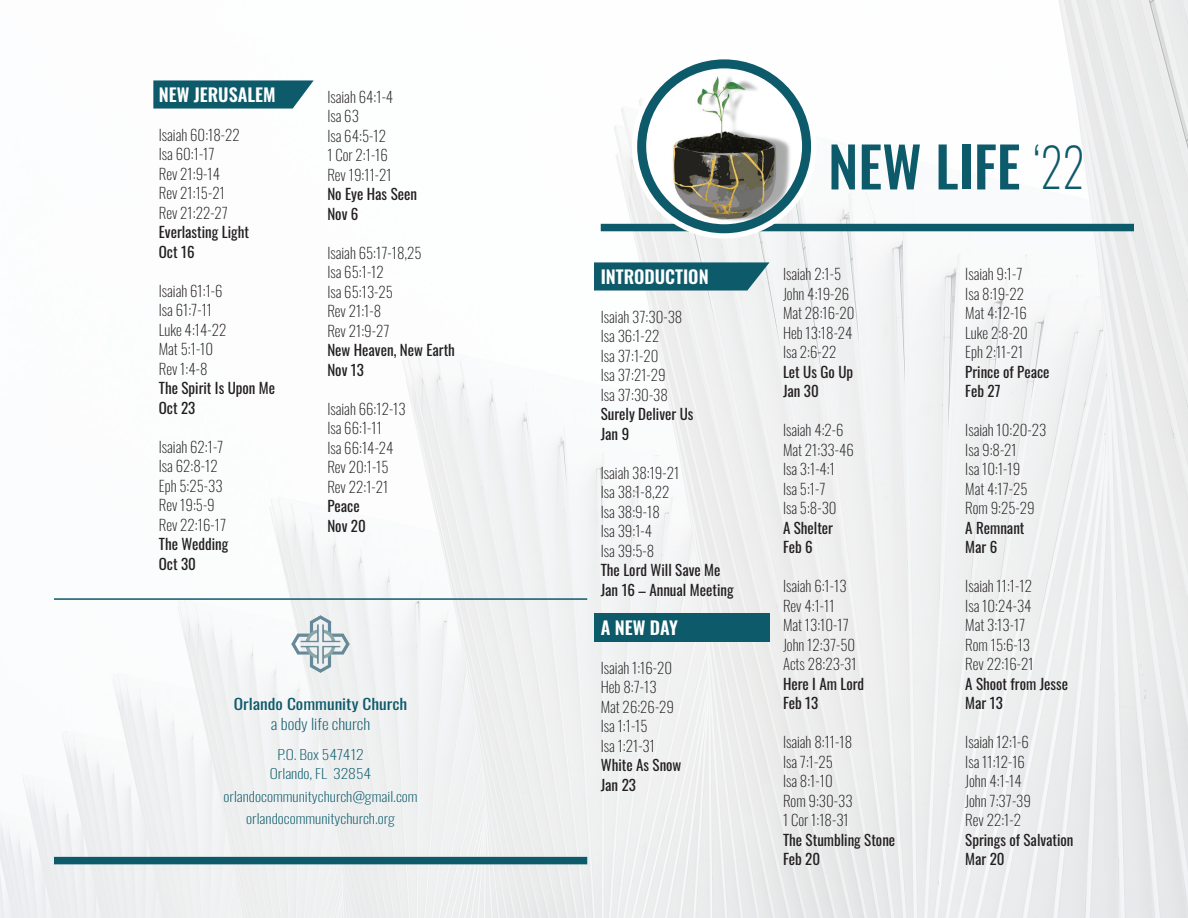
<style>
.page{position:relative;width:1188px;height:918px;background:#fff}
.page>*{position:absolute;margin:0;border:0;box-sizing:border-box;transform-origin:0 0}
.t1{font:500 55.5px "Oswald";color:#0c5a6a}
.t2{font:600 18px "Oswald";color:#fff}
.t3{font:200 15px/19.5px "Oswald";color:#231f20}
.t4{font:15px/19.5px "Oswald";color:#231f20}
.t5{font:15px "Oswald";color:#0c5a6a;scale:1.16 1}
.t6{font:200 15px "Oswald";color:#0c5a6a;scale:1.16 1}
.t7{font:200 13.5px/19.5px "Oswald";color:#0c5a6a;text-align:center;scale:1.16 1}
.s1{font-weight:200;font-size:53.55px}
</style>
<div class="page">
<img style="left:0;top:0;width:1188px;height:918px">
<svg style="left:153px;top:80px;width:161px;height:29px;background:#236a78"></svg>
<svg style="left:594px;top:262px;width:176px;height:29px;background:#216876"></svg>
<div style="left:594px;top:613px;width:176px;height:29px;background:#0c5a6a"></div>
<div style="left:601px;top:224px;width:533px;height:7px;background:#0c5a6a"></div>
<div style="left:632px;top:54px;width:184px;height:185px;background:#fff;border-radius:50%"></div>
<img style="left:637px;top:59px;width:174px;height:174px;border-radius:87px">
<div style="left:637px;top:59px;width:174px;height:174px;border:9px solid #0c5a6a;border-radius:50%"></div>
<img style="left:283px;top:606px;width:75px;height:76px;border-radius:38px">
<hr style="left:54px;top:598px;width:533px;height:2px;background:#0c5a6a">
<div style="left:54px;top:857px;width:533px;height:7px;background:#0c5a6a"></div>
<p class="t2" style="left:159px;top:85px;width:118px">NEW JERUSALEM</p>
<p class="t3" style="left:159px;top:123px;width:83px">Isaiah 60:18-22<br>Isa 60:1-17<br>Rev 21:9-14<br>Rev 21:15-21<br>Rev 21:22-27</p>
<p class="t4" style="left:159px;top:221px;width:92px">Everlasting Light<br>Oct 16</p>
<p class="t3" style="left:159px;top:279px;width:69px">Isaiah 61:1-6<br>Isa 61:7-11<br>Luke 4:14-22<br>Mat 5:1-10<br>Rev 1:4-8</p>
<p class="t4" style="left:159px;top:377px;width:118px">The Spirit Is Upon Me<br>Oct 23</p>
<p class="t3" style="left:159px;top:435px;width:69px">Isaiah 62:1-7<br>Isa 62:8-12<br>Eph 5:25-33<br>Rev 19:5-9<br>Rev 22:16-17</p>
<p class="t4" style="left:159px;top:533px;width:71px">The Wedding<br>Oct 30</p>
<p class="t3" style="left:327px;top:85px;width:67px">Isaiah 64:1-4<br>Isa 63<br>Isa 64:5-12<br>1 Cor 2:1-16<br>Rev 19:11-21</p>
<p class="t4" style="left:327px;top:183px;width:91px">No Eye Has Seen<br>Nov 6</p>
<p class="t3" style="left:327px;top:241px;width:96px">Isaiah 65:17-18,25<br>Isa 65:1-12<br>Isa 65:13-25<br>Rev 21:1-8<br>Rev 21:9-27</p>
<p class="t4" style="left:327px;top:339px;width:129px">New Heaven, New Earth<br>Nov 13</p>
<p class="t3" style="left:327px;top:397px;width:80px">Isaiah 66:12-13<br>Isa 66:1-11<br>Isa 66:14-24<br>Rev 20:1-15<br>Rev 22:1-21</p>
<p class="t4" style="left:327px;top:495px;width:40px">Peace<br>Nov 20</p>
<p class="t5" style="left:234px;top:691px;width:151px">Orlando Community Church</p>
<p class="t6" style="left:271px;top:710px;width:87px">a body life church</p>
<p class="t7" style="left:270px;top:743px;width:89px">P.O. Box 547412<br>Orlando, FL 32854</p>
<p class="t7" style="left:224px;top:783px;width:169px;line-height:22.5px">orlandocommunitychurch@gmail.com orlandocommunitychurch.org</p>
<p class="t2" style="left:601px;top:267px;width:109px">INTRODUCTION</p>
<p class="t3" style="left:601px;top:305px;width:83px">Isaiah 37:30-38<br>Isa 36:1-22<br>Isa 37:1-20<br>Isa 37:21-29<br>Isa 37:30-38</p>
<p class="t4" style="left:601px;top:403px;width:94px">Surely Deliver Us<br>Jan 9</p>
<p class="t3" style="left:601px;top:461px;width:80px">Isaiah 38:19-21<br>Isa 38:1-8,22<br>Isa 38:9-18<br>Isa 39:1-4<br>Isa 39:5-8</p>
<p class="t4" style="left:601px;top:559px;width:134px">The Lord Will Save Me<br>Jan 16 – Annual Meeting</p>
<p class="t2" style="left:601px;top:618px;width:79px">A NEW DAY</p>
<p class="t3" style="left:601px;top:656px;width:75px">Isaiah 1:16-20<br>Heb 8:7-13<br>Mat 26:26-29<br>Isa 1:1-15<br>Isa 1:21-31</p>
<p class="t4" style="left:601px;top:754px;width:82px">White As Snow<br>Jan 23</p>
<h1 class="t1" style="left:828px;top:138px;width:258px">NEW LIFE <span class="s1">‘22</span></h1>
<p class="t3" style="left:783px;top:263px;width:73px">Isaiah 2:1-5<br>John 4:19-26<br>Mat 28:16-20<br>Heb 13:18-24<br>Isa 2:6-22</p>
<p class="t4" style="left:783px;top:361px;width:72px">Let Us Go Up<br>Jan 30</p>
<p class="t3" style="left:783px;top:419px;width:72px">Isaiah 4:2-6<br>Mat 21:33-46<br>Isa 3:1-4:1<br>Isa 5:1-7<br>Isa 5:8-30</p>
<p class="t4" style="left:783px;top:517px;width:52px">A Shelter<br>Feb 6</p>
<p class="t3" style="left:783px;top:575px;width:75px">Isaiah 6:1-13<br>Rev 4:1-11<br>Mat 13:10-17<br>John 12:37-50<br>Acts 28:23-31</p>
<p class="t4" style="left:783px;top:673px;width:83px">Here I Am Lord<br>Feb 13</p>
<p class="t3" style="left:783px;top:731px;width:71px">Isaiah 8:11-18<br>Isa 7:1-25<br>Isa 8:1-10<br>Rom 9:30-33<br>1 Cor 1:18-31</p>
<p class="t4" style="left:783px;top:829px;width:114px">The Stumbling Stone<br>Feb 20</p>
<p class="t3" style="left:965px;top:263px;width:64px">Isaiah 9:1-7<br>Isa 8:19-22<br>Mat 4:12-16<br>Luke 2:8-20<br>Eph 2:11-21</p>
<p class="t4" style="left:965px;top:361px;width:86px">Prince of Peace<br>Feb 27</p>
<p class="t3" style="left:965px;top:419px;width:83px">Isaiah 10:20-23<br>Isa 9:8-21<br>Isa 10:1-19<br>Mat 4:17-25<br>Rom 9:25-29</p>
<p class="t4" style="left:965px;top:517px;width:61px">A Remnant<br>Mar 6</p>
<p class="t3" style="left:965px;top:575px;width:70px">Isaiah 11:1-12<br>Isa 10:24-34<br>Mat 3:13-17<br>Rom 15:6-13<br>Rev 22:16-21</p>
<p class="t4" style="left:965px;top:673px;width:104px">A Shoot from Jesse<br>Mar 13</p>
<p class="t3" style="left:965px;top:731px;width:67px">Isaiah 12:1-6<br>Isa 11:12-16<br>John 4:1-14<br>John 7:37-39<br>Rev 22:1-2</p>
<p class="t4" style="left:965px;top:829px;width:110px">Springs of Salvation<br>Mar 20</p>
</div>
